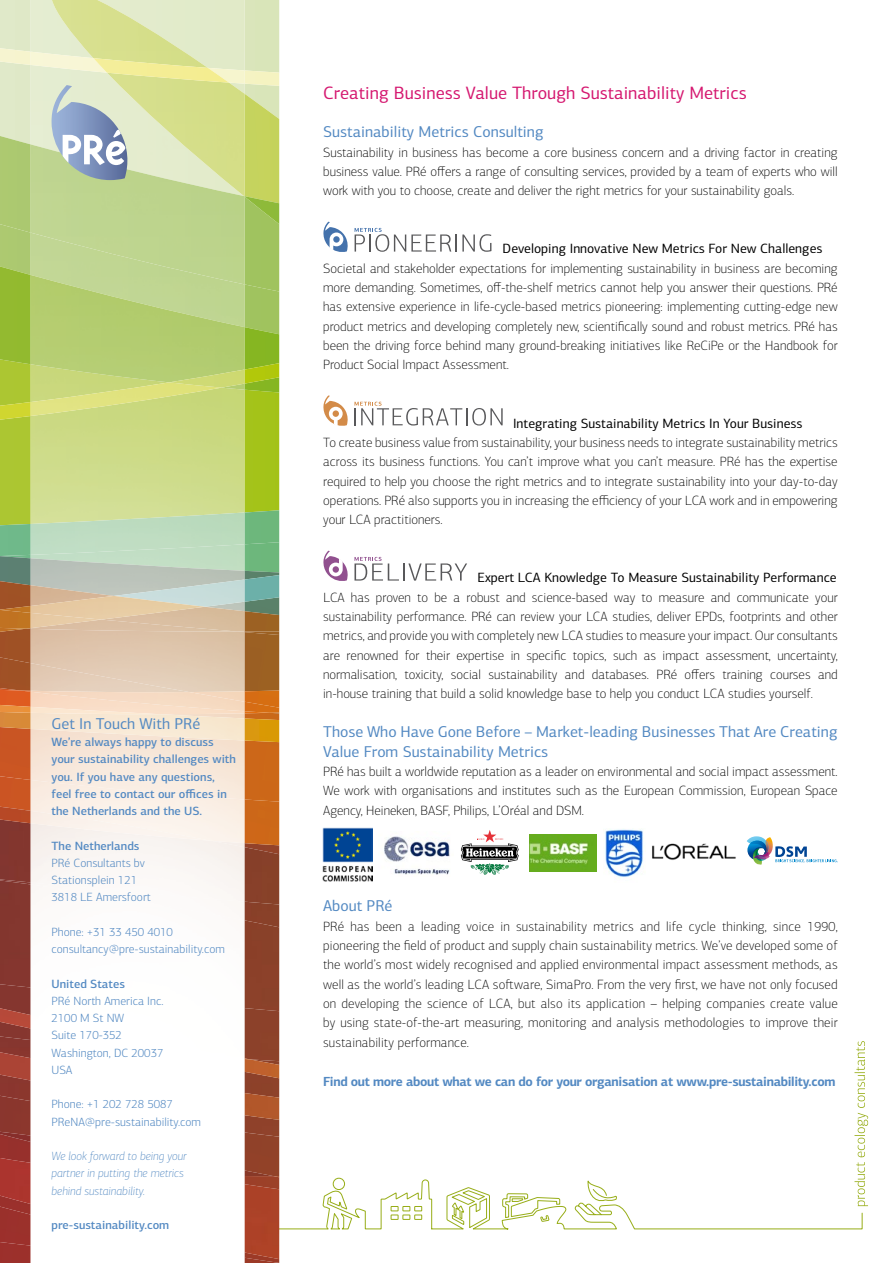
<style>
.page{position:relative;width:893px;height:1263px;background:#fff}
.page>*{position:absolute;margin:0;border:0;box-sizing:border-box;transform-origin:0 0}
.t1{font:18px "PF Centro Sans Pro";color:#d51870}
.t2{font:15.75px/19.4px "PF Centro Sans Pro";color:#5389c2}
.t3{font:100 13.5px/19.4px "PF Centro Sans Pro";color:#000;text-align:justify}
.t4{font:13.5px "PF Centro Sans Pro";color:#000}
.t5{font:700 13.2px "PF Centro Sans Pro";letter-spacing:-.025em;color:#5389c2}
.t6{font:300 12px/17.2px "PF Centro Sans Pro";color:#5389c2}
.t7{font:500 12px/17.2px "PF Centro Sans Pro";color:#5389c2}
.t8{font:italic 100 12px/17.2px "PF Centro Sans Pro";color:#5389c2}
</style>
<div class="page">
<img style="left:0;top:1120px;width:269px;height:12px">
<img style="left:0;top:845px;width:279px;height:34px">
<img style="left:0;top:880px;width:279px;height:104px">
<img style="left:0;top:984px;width:279px;height:68px">
<img style="left:2px;top:1259px;width:29px;height:4px">
<img style="left:0;top:1132px;width:269px;height:26px">
<img style="left:0;top:802px;width:279px;height:43px">
<img style="left:0;top:742px;width:279px;height:60px">
<img style="left:0;top:807px;width:31px;height:16px">
<img style="left:0;top:392px;width:279px;height:118px">
<img style="left:0;top:510px;width:279px;height:71px">
<img style="left:0;top:542px;width:279px;height:30px">
<img style="left:0;top:581px;width:279px;height:48px">
<img style="left:0;top:629px;width:279px;height:28px">
<img style="left:0;top:657px;width:279px;height:85px">
<img style="left:0;top:180px;width:31px;height:44px">
<img style="left:0;top:224px;width:279px;height:42px">
<img style="left:0;top:266px;width:279px;height:126px">
<svg style="left:269px;top:1041px;width:599px;height:189px"></svg>
<img style="left:0;top:1158px;width:279px;height:101px">
<img style="left:244px;top:1176px;width:35px;height:13px">
<img style="left:244px;top:180px;width:35px;height:16px">
<img style="left:244px;top:196px;width:35px;height:28px">
<img style="left:0;top:690px;width:20px;height:15px">
<img style="left:20px;top:690px;width:259px;height:23px">
<img style="left:0;top:1052px;width:279px;height:68px">
<img style="left:0;top:402px;width:31px;height:18px">
<img style="left:244px;top:363px;width:35px;height:21px">
<img style="left:244px;top:575px;width:35px;height:27px">
<img style="left:0;top:606px;width:31px;height:4px">
<img style="left:0;top:610px;width:31px;height:18px">
<img style="left:0;top:628px;width:26px;height:4px">
<img style="left:0;top:705px;width:31px;height:8px">
<svg style="left:0;top:1256px;width:2px;height:7px"></svg>
<img style="left:244px;top:1059px;width:35px;height:19px">
<img style="left:0;top:1008px;width:250px;height:51px">
<img style="left:31px;top:1132px;width:213px;height:3px">
<img style="left:31px;top:1115px;width:213px;height:17px">
<div style="left:31px;top:843px;width:213px;height:39px;background:#f9f5f2"></div>
<img style="left:31px;top:882px;width:213px;height:2px">
<img style="left:31px;top:884px;width:213px;height:103px">
<img style="left:31px;top:987px;width:213px;height:128px">
<img style="left:201px;top:1258px;width:43px;height:1px">
<img style="left:31px;top:1252px;width:170px;height:7px">
<img style="left:31px;top:1135px;width:213px;height:28px">
<div style="left:31px;top:799px;width:213px;height:44px;background:#faf0e8"></div>
<img style="left:31px;top:740px;width:213px;height:59px">
<div style="left:31px;top:811px;width:180px;height:30px;background:#fbf3ec"></div>
<img style="left:31px;top:390px;width:213px;height:122px">
<img style="left:31px;top:512px;width:213px;height:32px">
<div style="left:31px;top:544px;width:213px;height:14px;background:#c0ddc4"></div>
<img style="left:31px;top:558px;width:213px;height:27px">
<img style="left:31px;top:585px;width:213px;height:44px">
<img style="left:31px;top:620px;width:206px;height:9px">
<img style="left:31px;top:629px;width:213px;height:111px">
<div style="left:31px;top:663px;width:158px;height:28px;background:#e3cdb8"></div>
<div style="left:31px;top:180px;width:213px;height:53px;background:#bdd48e"></div>
<div style="left:31px;top:233px;width:213px;height:42px;background:#bed590"></div>
<img style="left:31px;top:275px;width:213px;height:115px">
<img style="left:31px;top:1163px;width:213px;height:89px">
<img style="left:188px;top:1175px;width:56px;height:9px">
<img style="left:52px;top:180px;width:192px;height:16px">
<img style="left:31px;top:691px;width:213px;height:20px">
<img style="left:31px;top:382px;width:191px;height:34px">
<img style="left:169px;top:370px;width:75px;height:18px">
<img style="left:114px;top:579px;width:130px;height:28px">
<img style="left:31px;top:596px;width:174px;height:24px">
<img style="left:31px;top:613px;width:71px;height:15px">
<img style="left:31px;top:707px;width:130px;height:7px">
<img style="left:137px;top:1059px;width:107px;height:13px">
<img style="left:31px;top:1015px;width:213px;height:44px">
<svg style="left:0;top:0;width:279px;height:180px;background:#d5dfaf"></svg>
<svg style="left:323px;top:395px;width:25px;height:31px"></svg>
<svg style="left:354px;top:402px;width:149px;height:23px"></svg>
<svg style="left:354px;top:557px;width:113px;height:24px"></svg>
<svg style="left:323px;top:551px;width:25px;height:30px"></svg>
<svg style="left:323px;top:222px;width:25px;height:30px"></svg>
<svg style="left:355px;top:228px;width:136px;height:24px"></svg>
<img style="left:384px;top:836px;width:66px;height:39px">
<svg style="left:747px;top:836px;width:91px;height:29px"></svg>
<img style="left:529px;top:834px;width:67px;height:38px">
<img style="left:322px;top:828px;width:51px;height:53px">
<svg style="left:461px;top:830px;width:58px;height:45px"></svg>
<img style="left:652px;top:843px;width:84px;height:17px">
<img style="left:605px;top:829px;width:38px;height:48px">
<p class="t2" style="left:52px;top:714px;width:150px">Get In Touch With PRé</p>
<p class="t7" style="left:52px;top:733px;width:186px">We’re always happy to discuss your sustainability challenges with you. If you have any questions, feel free to contact our offices in the Netherlands and the US.</p>
<p class="t7" style="left:52px;top:837px;width:89px">The Netherlands</p>
<p class="t6" style="left:52px;top:854px;width:101px">PRé Consultants bv<br>Stationsplein 121<br>3818 LE Amersfoort</p>
<p class="t6" style="left:52px;top:923px;width:175px">Phone: +31 33 450 4010 consultancy@pre-sustainability.com</p>
<p class="t7" style="left:52px;top:975px;width:75px">United States</p>
<p class="t6" style="left:52px;top:992px;width:113px">PRé North America Inc.<br>2100 M St NW<br>Suite 170-352<br>Washington, DC 20037<br>USA</p>
<p class="t6" style="left:52px;top:1096px;width:151px">Phone: +1 202 728 5087<br>PReNA@pre-sustainability.com</p>
<p class="t8" style="left:52px;top:1147px;width:136px">We look forward to being your partner in putting the metrics behind sustainability.</p>
<p class="t7" style="left:52px;top:1216px;width:119px">pre-sustainability.com</p>
<h1 class="t1" style="left:323px;top:82px;width:425px">Creating Business Value Through Sustainability Metrics</h1>
<p class="t2" style="left:323px;top:122px;width:222px">Sustainability Metrics Consulting</p>
<p class="t3" style="left:323px;top:142px;width:516px">Sustainability in business has become a core business concern and a driving factor in creating business value. PRé offers a range of consulting services, provided by a team of experts who will work with you to choose, create and deliver the right metrics for your sustainability goals.</p>
<p class="t4" style="left:503px;top:241px;width:321px">Developing Innovative New Metrics For New Challenges</p>
<p class="t3" style="left:323px;top:258px;width:516px">Societal and stakeholder expectations for implementing sustainability in business are becoming more demanding. Sometimes, off-the-shelf metrics cannot help you answer their questions. PRé has extensive experience in life-cycle-based metrics pioneering: implementing cutting-edge new product metrics and developing completely new, scientifically sound and robust metrics. PRé has been the driving force behind many ground-breaking initiatives like ReCiPe or the Handbook for Product Social Impact Assessment.</p>
<p class="t4" style="left:513px;top:415px;width:291px">Integrating Sustainability Metrics In Your Business</p>
<p class="t3" style="left:323px;top:433px;width:516px">To create business value from sustainability, your business needs to integrate sustainability metrics across its business functions. You can’t improve what you can’t measure. PRé has the expertise required to help you choose the right metrics and to integrate sustainability into your day-to-day operations. PRé also supports you in increasing the efficiency of your LCA work and in empowering your LCA practitioners.</p>
<p class="t4" style="left:477px;top:570px;width:361px">Expert LCA Knowledge To Measure Sustainability Performance</p>
<p class="t3" style="left:323px;top:587px;width:516px">LCA has proven to be a robust and science-based way to measure and communicate your sustainability performance. PRé can review your LCA studies, deliver EPDs, footprints and other metrics, and provide you with completely new LCA studies to measure your impact. Our consultants are renowned for their expertise in specific topics, such as impact assessment, uncertainty, normalisation, toxicity, social sustainability and databases. PRé offers training courses and in-house training that build a solid knowledge base to help you conduct LCA studies yourself.</p>
<p class="t2" style="left:323px;top:722px;width:516px">Those Who Have Gone Before – Market-leading Businesses That Are Creating<br>Value From Sustainability Metrics</p>
<p class="t3" style="left:323px;top:762px;width:516px">PRé has built a worldwide reputation as a leader on environmental and social impact assessment.<br>We work with organisations and institutes such as the European Commission, European Space Agency, Heineken, BASF, Philips, L’Oréal and DSM.</p>
<p class="t2" style="left:323px;top:896px;width:71px">About PRé</p>
<p class="t3" style="left:323px;top:916px;width:516px">PRé has been a leading voice in sustainability metrics and life cycle thinking, since 1990, pioneering the field of product and supply chain sustainability metrics. We’ve developed some of the world’s most widely recognised and applied environmental impact assessment methods, as well as the world’s leading LCA software, SimaPro. From the very first, we have not only focused on developing the science of LCA, but also its application – helping companies create value by using state-of-the-art measuring, monitoring and analysis methodologies to improve their sustainability performance.</p>
<p class="t5" style="left:323px;top:1073px;width:514px">Find out more about what we can do for your organisation at www.pre-sustainability.com</p>
</div>
